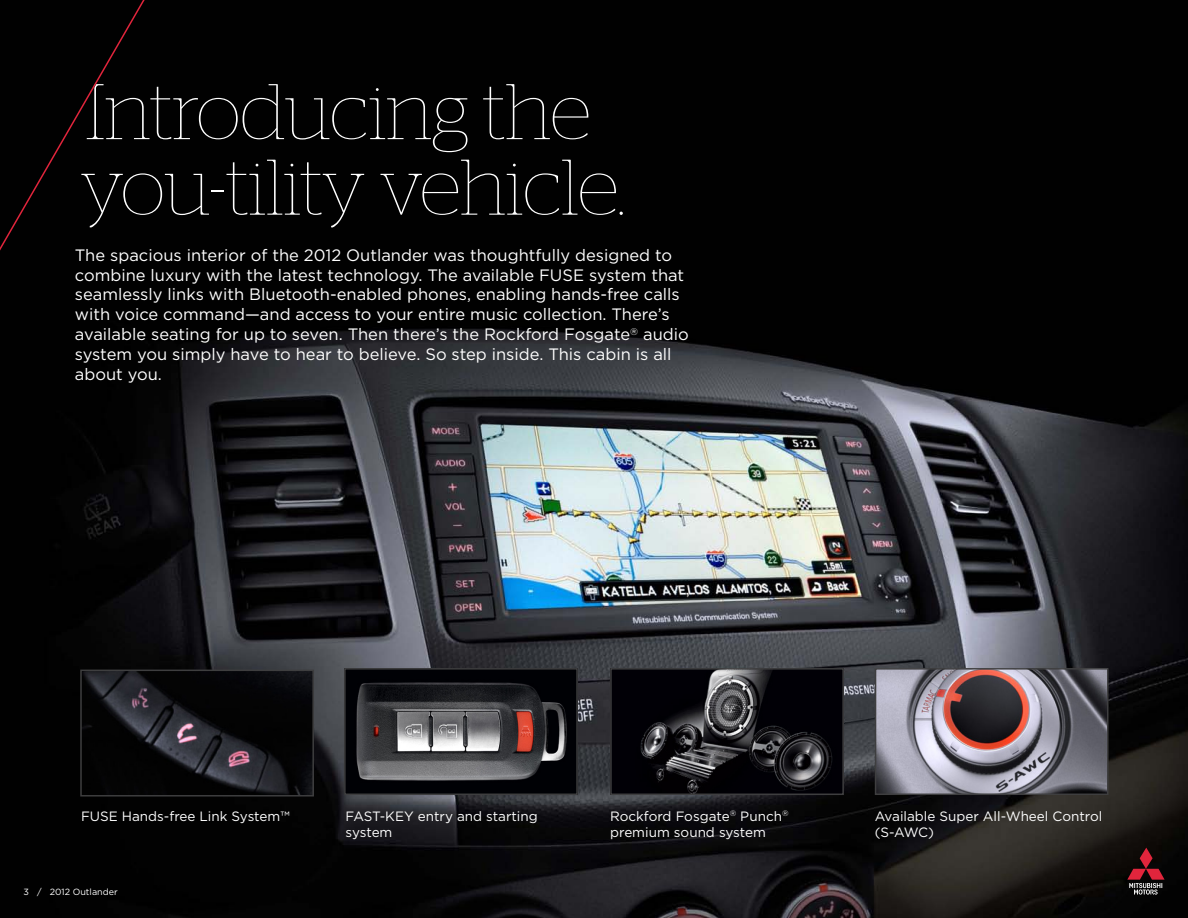
<style>
.page{position:relative;width:1188px;height:918px;background:#fff}
.page>*{position:absolute;margin:0;border:0;box-sizing:border-box;transform-origin:0 0}
.t1{font:100 78.6px/75.6px "Stag";letter-spacing:-.005em;color:#fff}
.t2{font:16.5px/19.8px "Gotham";color:#fff}
.t3{font:13.5px/16.2px "Gotham";color:#fff}
.t4{font:9px "Gotham";color:#fff}
</style>
<div class="page">
<img style="left:0;top:0;width:1188px;height:918px">
<img style="left:613px;top:671px;width:228px;height:121px">
<div style="left:610px;top:668px;width:234px;height:127px;border:2px solid #3e3e3f"></div>
<img style="left:347px;top:671px;width:228px;height:121px">
<div style="left:344px;top:668px;width:234px;height:127px;border:2px solid #3e3e3f"></div>
<img style="left:178px;top:673px;width:133px;height:121px">
<div style="left:80px;top:670px;width:234px;height:127px;border:2px solid #3e3e3f"></div>
<svg style="left:1127px;top:848px;width:38px;height:47px;background:#4d2025"></svg>
<img style="left:878px;top:671px;width:227px;height:121px">
<div style="left:875px;top:668px;width:233px;height:127px;border:2px solid #3e3e3f"></div>
<svg style="left:0;top:0;width:178px;height:891px;background:#040304"></svg>
<p class="t1" style="left:81px;top:73px;width:546px">Introducing the you-tility vehicle.</p>
<p class="t2" style="left:75px;top:245px;width:616px">The spacious interior of the 2012 Outlander was thoughtfully designed to combine luxury with the latest technology. The available FUSE system that seamlessly links with Bluetooth-enabled phones, enabling hands-free calls with voice command—and access to your entire music collection. There’s available seating for up to seven. Then there’s the Rockford Fosgate<sup>®</sup> audio system you simply have to hear to believe. So step inside. This cabin is all about you.</p>
<p class="t3" style="left:81px;top:807px;width:210px">FUSE Hands-free Link System™</p>
<p class="t4" style="left:23px;top:886px;width:96px">3 / 2012 Outlander</p>
<p class="t3" style="left:610px;top:807px;width:180px">Rockford Fosgate<sup>®</sup> Punch<sup>®</sup></p>
<p class="t3" style="left:610px;top:824px;width:157px">premium sound system</p>
<p class="t3" style="left:346px;top:807px;width:194px">FAST-KEY entry and starting system</p>
<p class="t3" style="left:875px;top:807px;width:229px">Available Super All-Wheel Control (S-AWC)</p>
</div>
